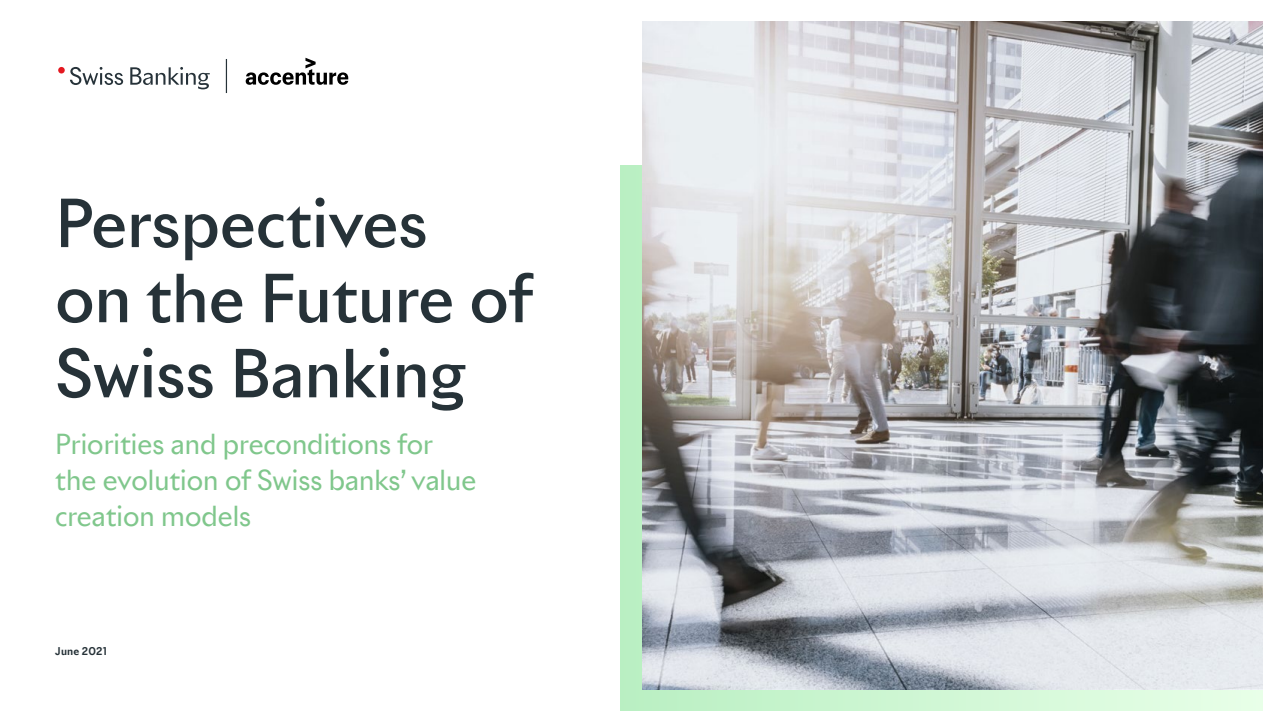
<style>
.page{position:relative;width:1263px;height:711px;background:#fff}
.page>*{position:absolute;margin:0;border:0;box-sizing:border-box;transform-origin:0 0}
.t1{font:500 64.5px/75px "Riviera Nights";color:#263238}
.t2{font:27px/36px "Riviera Nights";color:#80c78c}
.t3{font:700 10.5px "Riviera Nights";letter-spacing:.02em;color:#263238}
</style>
<div class="page">
<svg style="left:621px;top:165px;width:642px;height:545px;background:#c5f2cc"></svg>
<svg style="left:70px;top:67px;width:53px;height:18px"></svg>
<svg style="left:130px;top:67px;width:80px;height:22px"></svg>
<div style="left:58px;top:67px;width:7px;height:6px;background:#e41820;border-radius:50%"></div>
<img style="left:642px;top:21px;width:621px;height:668px">
<svg style="left:246px;top:58px;width:102px;height:27px"></svg>
<hr style="left:226px;top:59px;width:1px;height:34px;background:#263238">
<h1 class="t1" style="left:55px;top:185px;width:480px">Perspectives<br>on the Future of<br>Swiss Banking</h1>
<p class="t2" style="left:55px;top:425px;width:422px">Priorities and preconditions for the evolution of Swiss banks’ value creation models</p>
<p class="t3" style="left:55px;top:643px;width:53px">June 2021</p>
</div>
